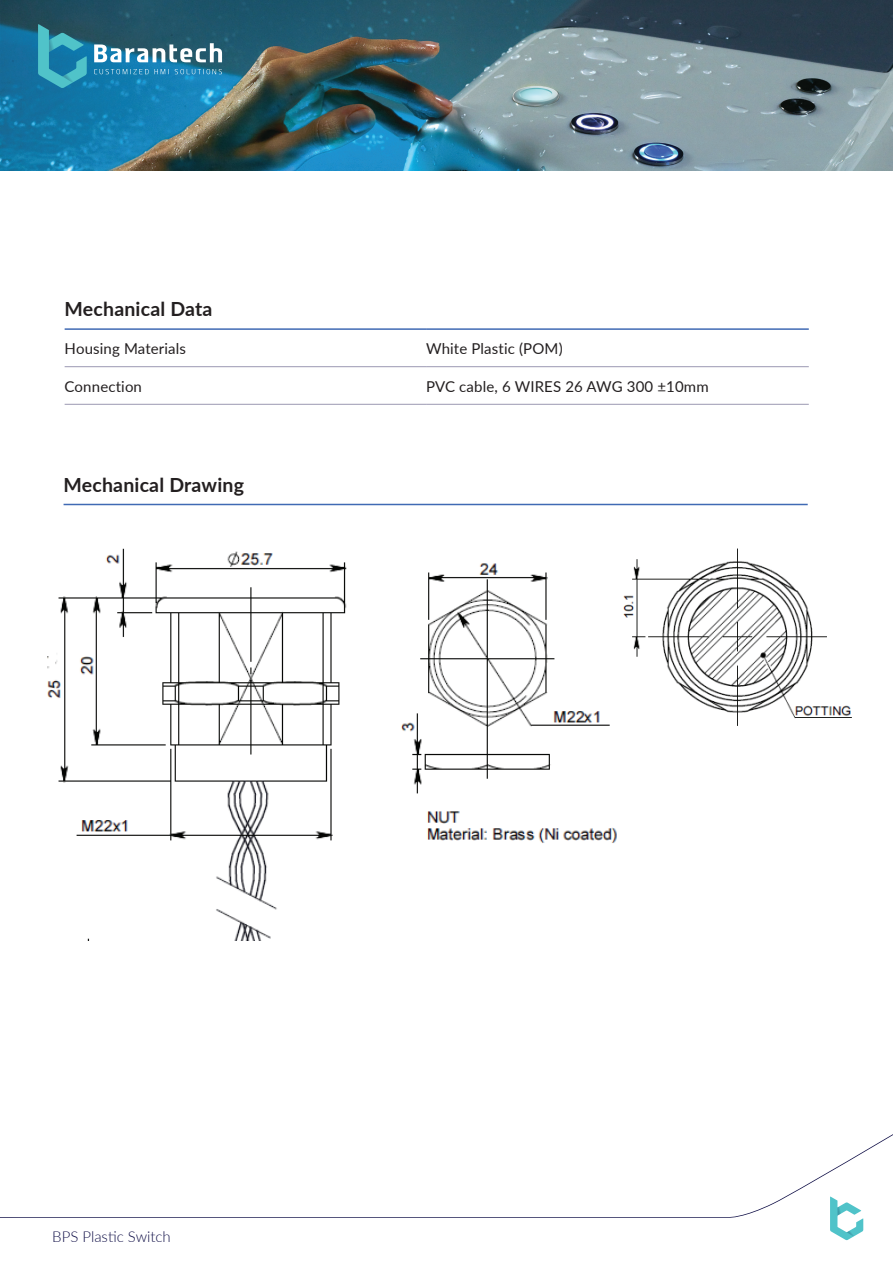
<style>
.page{position:relative;width:893px;height:1263px;background:#fff}
.page>*{position:absolute;margin:0;border:0;box-sizing:border-box;transform-origin:0 0}
.t1{font:700 19.5px "Lato";letter-spacing:.01em;color:#231f20}
.t2{font:15px "Lato";letter-spacing:.01em;color:#231f20}
.t3{font:300 15px "Lato";color:#14134a}
</style>
<div class="page">
<hr style="left:426px;top:328px;width:383px;height:2px;background:#406ab4">
<hr style="left:65px;top:328px;width:361px;height:2px;background:#406ab4">
<hr style="left:426px;top:366px;width:383px;height:1px;background:#9b98b2">
<hr style="left:65px;top:366px;width:361px;height:1px;background:#9b98b2">
<hr style="left:426px;top:404px;width:383px;height:1px;background:#9b98b2">
<hr style="left:65px;top:404px;width:361px;height:1px;background:#9b98b2">
<hr style="left:64px;top:504px;width:744px;height:1px;background:#406ab4">
<img style="left:47px;top:548px;width:300px;height:392px">
<img style="left:401px;top:563px;width:216px;height:280px">
<img style="left:623px;top:548px;width:229px;height:178px">
<img style="left:0;top:0;width:893px;height:170px">
<svg style="left:0;top:1134px;width:893px;height:107px"></svg>
<svg style="left:830px;top:1196px;width:33px;height:44px"></svg>
<svg style="left:94px;top:43px;width:128px;height:19px"></svg>
<svg style="left:94px;top:69px;width:128px;height:5px"></svg>
<svg style="left:38px;top:24px;width:49px;height:64px"></svg>
<h1 class="t1" style="left:65px;top:295px;width:149px">Mechanical Data</h1>
<p class="t2" style="left:65px;top:338px;width:123px">Housing Materials</p>
<p class="t2" style="left:65px;top:375px;width:79px">Connection</p>
<h1 class="t1" style="left:64px;top:470px;width:182px">Mechanical Drawing</h1>
<p class="t2" style="left:426px;top:338px;width:138px">White Plastic (POM(</p>
<p class="t2" style="left:426px;top:375px;width:284px">PVC cable 6, WIRES 26 AWG 300 ±10mm</p>
<p class="t3" style="left:52px;top:1226px;width:120px">BPS Plastic Switch</p>
</div>
